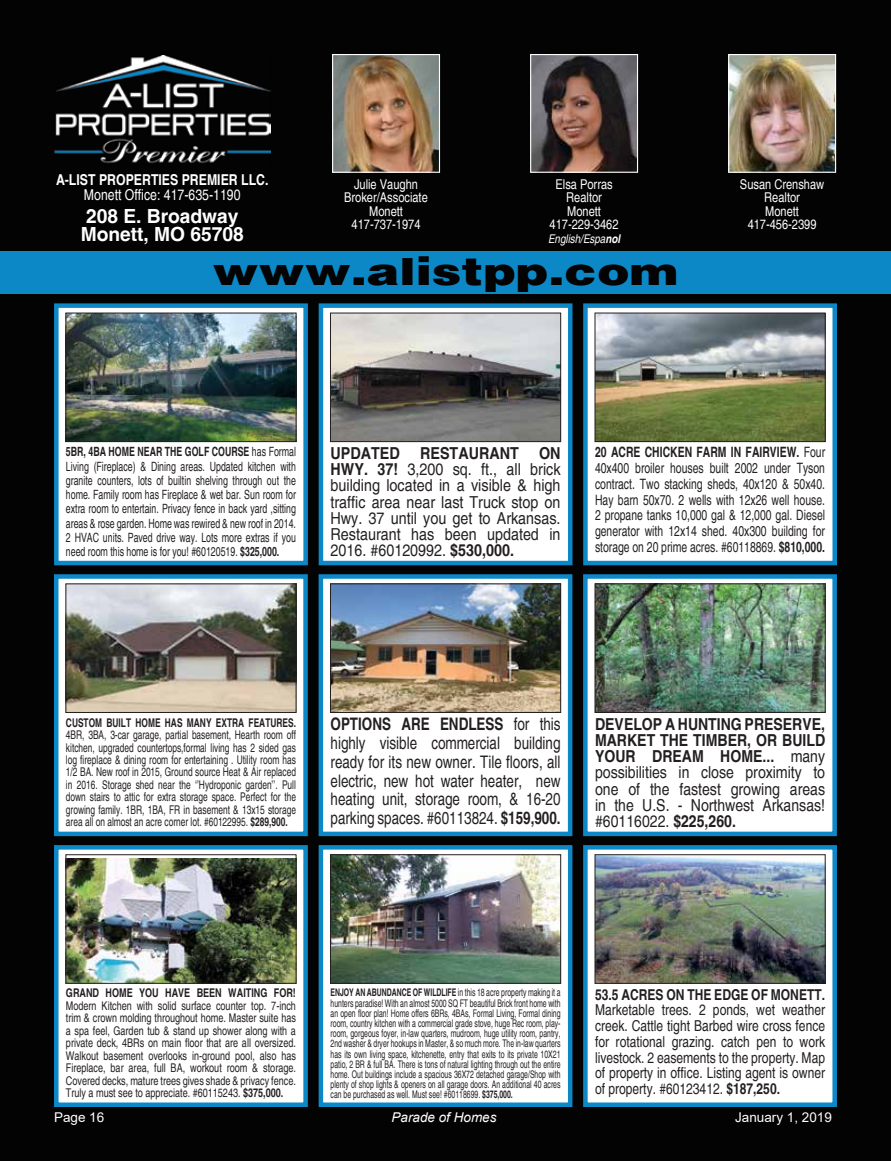
<style>
.page{position:relative;width:891px;height:1161px;background:#030303}
.page>*{position:absolute;margin:0;border:0;box-sizing:border-box;transform-origin:0 0}
.t1{font:900 37.5px "Helvetica";color:#030303;scale:1.3 1}
.t2{font:700 condensed 19.5px/18px "Helvetica";color:#fff;scale:1.2 1}
.t3{font:condensed 17.25px/18.8px "Helvetica";color:#231f20;text-align:justify;scale:.95 1}
.t4{font:condensed 16.5px/16.2px "Helvetica";color:#231f20;text-align:justify;scale:1.04 1}
.t5{font:condensed 16.5px/16.2px "Helvetica";color:#231f20;scale:1.06 1}
.t6{font:700 condensed 16.5px "Helvetica";color:#231f20;scale:1.06 1}
.t7{font:condensed 15px/15.8px "Helvetica";color:#231f20;text-align:justify}
.t8{font:700 condensed 15px "Helvetica";color:#fff}
.t9{font:700 condensed 15px "Helvetica";color:#231f20}
.t10{font:condensed 15px "Helvetica";color:#fff}
.t11{font:condensed 14.25px/15.8px "Helvetica";color:#231f20;text-align:justify;scale:.89 1}
.t12{font:700 condensed 14.25px "Helvetica";color:#231f20;scale:.89 1}
.t13{font:condensed 13.5px/13.5px "Helvetica";color:#fff;text-align:center}
.t14{font:13.5px "Arial";color:#fff}
.t15{font:italic 13.5px "Arial";color:#fff}
.t16{font:condensed 12.75px/14.2px "Helvetica";color:#231f20;text-align:justify;scale:.84 1}
.t17{font:700 condensed 12.75px "Helvetica";color:#231f20;scale:.84 1}
.t18{font:condensed 12px/12.5px "Helvetica";color:#231f20;text-align:justify;scale:.85 1}
.t19{font:condensed 12px/12.5px "Helvetica";color:#231f20;text-align:justify;scale:.92 1}
.t20{font:700 condensed 12px "Helvetica";color:#231f20;scale:.85 1}
.t21{font:700 condensed 12px "Helvetica";color:#231f20;scale:.92 1}
.t22{font:italic condensed 12px "Helvetica";color:#fff}
.t23{font:condensed 10.5px/10.2px "Helvetica";color:#231f20;text-align:justify;scale:.8 1}
.t24{font:700 condensed 10.5px "Helvetica";color:#231f20;scale:.8 1}
.s1{font-weight:700}
</style>
<div class="page">
<div style="left:0;top:251px;width:891px;height:43px;background:#0d88c7"></div>
<img style="left:54px;top:55px;width:217px;height:109px">
<img style="left:532px;top:56px;width:104px;height:115px">
<div style="left:530px;top:54px;width:108px;height:119px;border:1px solid #fff"></div>
<img style="left:334px;top:56px;width:104px;height:115px">
<div style="left:332px;top:54px;width:108px;height:119px;border:1px solid #fff"></div>
<img style="left:730px;top:56px;width:104px;height:115px">
<div style="left:728px;top:54px;width:108px;height:119px;border:1px solid #fff"></div>
<div style="left:54px;top:303px;width:254px;height:262px;background:#fff;border:4px solid #0d88c7"></div>
<div style="left:319px;top:303px;width:253px;height:262px;background:#fff;border:4px solid #0d88c7"></div>
<div style="left:583px;top:574px;width:254px;height:262px;background:#fff;border:4px solid #0d88c7"></div>
<div style="left:54px;top:574px;width:254px;height:262px;background:#fff;border:4px solid #0d88c7"></div>
<div style="left:319px;top:574px;width:253px;height:262px;background:#fff;border:4px solid #0d88c7"></div>
<div style="left:583px;top:303px;width:254px;height:262px;background:#fff;border:4px solid #0d88c7"></div>
<img style="left:597px;top:315px;width:227px;height:125px">
<div style="left:595px;top:313px;width:231px;height:129px;border:1px solid #231f20"></div>
<div style="left:583px;top:845px;width:254px;height:262px;background:#fff;border:4px solid #0d88c7"></div>
<div style="left:54px;top:845px;width:254px;height:262px;background:#fff;border:4px solid #0d88c7"></div>
<div style="left:319px;top:845px;width:253px;height:262px;background:#fff;border:4px solid #0d88c7"></div>
<img style="left:332px;top:315px;width:227px;height:125px">
<div style="left:330px;top:313px;width:231px;height:129px;border:1px solid #231f20"></div>
<img style="left:332px;top:586px;width:227px;height:125px">
<div style="left:330px;top:584px;width:231px;height:129px;border:1px solid #231f20"></div>
<img style="left:68px;top:315px;width:226px;height:125px">
<div style="left:66px;top:313px;width:230px;height:129px;border:1px solid #231f20"></div>
<img style="left:68px;top:859px;width:226px;height:123px">
<div style="left:66px;top:854px;width:230px;height:130px;border:1px solid #231f20"></div>
<img style="left:68px;top:586px;width:226px;height:125px">
<div style="left:66px;top:584px;width:230px;height:129px;border:1px solid #231f20"></div>
<img style="left:597px;top:856px;width:227px;height:126px">
<div style="left:595px;top:854px;width:231px;height:130px;border:1px solid #231f20"></div>
<img style="left:332px;top:856px;width:227px;height:126px">
<div style="left:330px;top:854px;width:231px;height:130px;border:1px solid #231f20"></div>
<img style="left:597px;top:586px;width:227px;height:125px">
<div style="left:595px;top:584px;width:231px;height:129px;border:1px solid #231f20"></div>
<h3 class="t8" style="left:56px;top:170px;width:214px">A-LIST PROPERTIES PREMIER LLC.</h3>
<h3 class="t10" style="left:84px;top:185px;width:158px">Monett Office: 417-635-1190</h3>
<h2 class="t2" style="left:81px;top:206px;width:137px">208 E. BROADWAY<br>MONETT, MO 65708</h2>
<p class="t13" style="left:344px;top:177px;width:85px">Julie Vaughn<br>Broker/Associate<br>Monett<br>417-737-1974</p>
<p class="t13" style="left:740px;top:177px;width:86px">Susan Crenshaw<br>Realtor<br>Monett<br>417-456-2399</p>
<p class="t13" style="left:550px;top:177px;width:70px">Elsa Porras<br>Realtor<br>Monett<br>417-229-3462</p>
<p class="t22" style="left:548px;top:231px;width:74px">English/Espa<span class="s1">nol</span></p>
<h1 class="t1" style="left:213px;top:247px;width:360px">www.alistpp.com</h1>
<p class="t16" style="left:66px;top:444px;width:275px;text-indent:99px"><span class="s1">THE GOLF COURSE</span> has Formal Living (Fireplace) &amp; Dining areas. Updated kitchen with granite counters, lots of builtin shelving through out the home. Family room has Fireplace &amp; wet bar. Sun room for extra room to entertain. Privacy fence in back yard ,sitting areas &amp; rose garden. Home was rewired &amp; new roof in 2014.<br>2 HVAC units. Paved drive way. Lots more extras if you need room this home is for you! #60120519. <span class="s1">$325,000.</span></p>
<p class="t17" style="left:66px;top:443px;width:67px">5BR, 4BA HOME</p>
<p class="t17" style="left:137px;top:443px;width:9px">NEAR</p>
<h3 class="t6" style="left:331px;top:442px;width:95px">UPDATED RESTA</h3>
<h3 class="t6" style="left:469px;top:442px;width:21px">URANT</h3>
<h3 class="t5" style="left:331px;top:445px;width:218px;text-indent:209px"><span class="s1">ON<br>HWY. 37!</span> 3,200 sq. ft., all brick building located in a visible &amp; high traffic area near last Truck stop on<br>Hwy. 37 until you get to Arkansas.<br>Restaurant has been updated in<br>2016. #60120992. <span class="s1">$530,000.</span></h3>
<h3 class="t12" style="left:595px;top:443px;width:28px">20 ACRE</h3>
<p class="t11" style="left:595px;top:444px;width:260px;text-indent:50px"><span class="s1">CHICKEN FARM IN FAIRVIEW.</span> Four 40x400 broiler houses built 2002 under Tyson contract. Two stacking sheds, 40x120 &amp; 50x40.<br>Hay barn 50x70. 2 wells with 12x26 well house.<br>2 propane tanks 10,000 gal &amp; 12,000 gal. Diesel generator with 12x14 shed. 40x300 building for storage on 20 prime acres. #60118869. <span class="s1">$810,000.</span></p>
<p class="t20" style="left:66px;top:714px;width:23px">CUSTOM</p>
<p class="t20" style="left:107px;top:714px;width:43px">BUILT HOME</p>
<p class="t20" style="left:165px;top:714px;width:8px">HAS</p>
<p class="t20" style="left:187px;top:714px;width:55px">MANY EXTRA</p>
<p class="t20" style="left:249px;top:714px;width:8px">FEAT</p>
<p class="t20" style="left:270px;top:714px;width:32px">URES.</p>
<p class="t18" style="left:66px;top:728px;width:272px">4BR, 3BA, 3-car garage, partial basement, Hearth room off kitchen, upgraded countertops,formal living has 2 sided gas log fireplace &amp; dining room for entertaining . Utility room has 1/2 BA. New roof in 2015, Ground source Heat &amp; Air replaced in 2016. Storage shed near the ‘’Hydroponic garden’’. Pull down stairs to attic for extra storage space. Perfect for the growing family. 1BR, 1BA, FR in basement &amp; 13x15 storage area all on almost an acre corner lot. #60122995. <span class="s1">$289,900.</span></p>
<h3 class="t3" style="left:331px;top:715px;width:244px"><span class="s1">OPTIONS ARE ENDLESS</span> for this highly visible commercial building ready for its new owner. Tile floors, all electric, new hot water heater, new heating unit, storage room, &amp; 16-20 parking spaces. #60113824. <span class="s1">$159,900.</span></h3>
<h3 class="t4" style="left:595px;top:716px;width:223px"><span class="s1">DEVELOP A HUNTING PRESERVE, MARKET THE TIMBER, OR BUILD YOUR DREAM HOME...</span> many possibilities in close proximity to one of the fastest growing areas in the U.S. - Northwest Arkansas! #60116022. <span class="s1">$225,260.</span></h3>
<p class="t21" style="left:66px;top:985px;width:8px">GRAN</p>
<p class="t21" style="left:93px;top:985px;width:30px">D HOME</p>
<p class="t21" style="left:139px;top:985px;width:36px">YOU HAVE</p>
<p class="t21" style="left:197px;top:985px;width:8px">BEEN</p>
<p class="t21" style="left:228px;top:985px;width:7px">WAITIN</p>
<p class="t21" style="left:260px;top:985px;width:40px">G FOR !</p>
<p class="t19" style="left:66px;top:999px;width:252px">Modern Kitchen with solid surface counter top. 7-inch trim &amp; crown molding throughout home. Master suite has a spa feel, Garden tub &amp; stand up shower along with a private deck, 4BRs on main floor that are all oversized.<br>Walkout basement overlooks in-ground pool, also has Fireplace, bar area, full BA, workout room &amp; storage.<br>Covered decks, mature trees gives shade &amp; privacy fence.<br>Truly a must see to appreciate. #60115243. <span class="s1">$375,000.</span></p>
<p class="t24" style="left:331px;top:985px;width:84px">ENJOY AN ABUNDANCE</p>
<p class="t23" style="left:331px;top:987px;width:289px;text-indent:82px"><span class="s1">OF WILDLIFE</span> in this 18 acre property making it a hunters paradise! With an almost 5000 SQ FT beautiful Brick front home with an open floor plan! Home offers 6BRs, 4BAs, Formal Living, Formal dining room, country kitchen with a commercial grade stove, huge Rec room, play&shy;room, gorgeous foyer, in-law quarters, mudroom, huge utility room, pantry, 2nd washer &amp; dryer hookups in Master, &amp; so much more. The in-law quarters has its own living space, kitchenette, entry that exits to its private 10X21 patio, 2 BR &amp; full BA. There is tons of natural lighting through out the entire home. Out buildings include a spacious 36X72 detached garage/Shop with plenty of shop lights &amp; openers on all garage doors. An additional 40 acres can be purchased as well. Must see! #60118699. <span class="s1">$375,000.</span></p>
<h3 class="t9" style="left:595px;top:984px;width:36px">53.5 ACRES</h3>
<h3 class="t9" style="left:666px;top:984px;width:30px">ON THE</h3>
<h3 class="t9" style="left:714px;top:984px;width:76px">EDGE OF MONETT</h3>
<h3 class="t9" style="left:822px;top:984px;width:5px">.</h3>
<p class="t7" style="left:595px;top:1002px;width:232px">Marketable trees. 2 ponds, wet weather creek. Cattle tight Barbed wire cross fence for rotational grazing. catch pen to work livestock. 2 easements to the property. Map of property in office. Listing agent is owner of property. #60123412. <span class="s1">$187,250.</span></p>
<p class="t14" style="left:54px;top:1108px;width:52px">Page 16</p>
<p class="t15" style="left:392px;top:1109px;width:107px">Parade of Homes</p>
<p class="t14" style="left:735px;top:1108px;width:98px">January 1, 2019</p>
</div>
